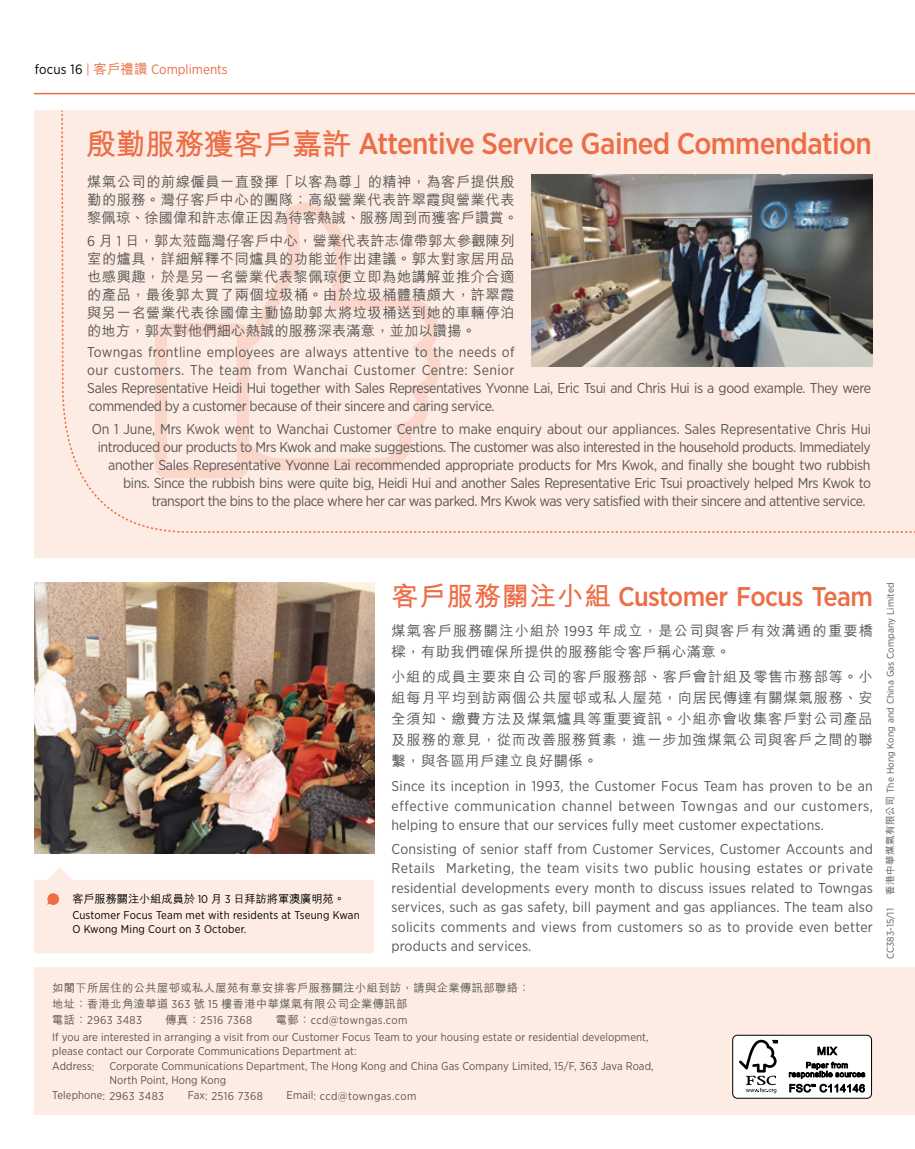
<style>
.page{position:relative;width:915px;height:1149px;background:#fff}
.page>*{position:absolute;margin:0;border:0;box-sizing:border-box;transform-origin:0 0}
.t1{font:500 30px "Gotham Narrow";letter-spacing:-.02em;color:#ed6d46}
.t2{font:500 27px "Gotham Narrow";letter-spacing:-.02em;color:#ed6d46}
.t3{font:14.25px/19.5px "Gotham Narrow";letter-spacing:-.025em;color:#595757;text-align:justify}
.t4{font:500 14.25px/18px "M Hei HK";letter-spacing:.035em;color:#595757;text-align:justify}
.t5{font:14.25px "Gotham Narrow";letter-spacing:-.005em;color:#595757}
.t6{font:500 14.25px/21px "M Hei HK";letter-spacing:.08em;color:#595757}
.t7{font:13.5px "Gotham Narrow";color:#ed6d46}
.t8{font:11.25px/17.2px "Gotham Narrow";letter-spacing:.005em;color:#595757}
.t9{font:500 11.25px/15.6px "M Hei HK";letter-spacing:.035em;color:#595757}
.t10{font:11.25px/13.5px "Gotham Narrow";letter-spacing:.015em;color:#000}
.t11{font:11.25px "Gotham Narrow";letter-spacing:.035em;color:#595757}
.t12{font:500 11.25px "M Hei HK";letter-spacing:-.01em;color:#000}
.t13{font:9.75px "Gotham Narrow";letter-spacing:.015em;color:#595757}
.s1{color:#000}
.s2{font-family:"M Hei HK";font-weight:500}
.s3{font-family:"M Hei HK";font-weight:700}
.s4{font-family:"Gotham Narrow";font-weight:400}
</style>
<div class="page">
<hr style="left:34px;top:93px;width:880px;height:1px;background:#ed6d46">
<div style="left:35px;top:110px;width:879px;height:447px;background:#fdece3"></div>
<div style="left:35px;top:967px;width:879px;height:147px;background:#fdece3"></div>
<img style="left:35px;top:582px;width:339px;height:271px">
<svg style="left:34px;top:867px;width:340px;height:85px;background:#fdeee6"></svg>
<div style="left:732px;top:1034px;width:139px;height:63px;background:#fff;border-radius:5px"></div>
<div style="left:732px;top:1034px;width:139px;height:64px;border:1px solid #000;border-radius:5px"></div>
<svg style="left:739px;top:1039px;width:38px;height:53px"></svg>
<svg style="left:817px;top:1046px;width:20px;height:9px"></svg>
<svg style="left:788px;top:1061px;width:76px;height:31px"></svg>
<svg style="left:61px;top:110px;width:853px;height:423px"></svg>
<p class="t7" style="left:35px;top:61px;width:194px"><span class="s1">focus 16</span> | <span class="s2">客戶禮讚</span> Compliments</p>
<h1 class="t1" style="left:86px;top:125px;width:787px"><span class="s3">殷勤服務獲客戶嘉許</span> Attentive Service Gained Commendation</h1>
<p class="t4" style="left:87px;top:172px;width:432px;text-align:left">煤氣公司的前線僱員一直發揮「以客為尊」的精神，為客戶提供殷勤的服務。灣仔客戶中心的團隊：高級營業代表許翠霞與營業代表黎佩琼、徐國偉和許志偉正因為待客熱誠、服務周到而獲客戶讚賞。</p>
<p class="t4" style="left:87px;top:230px;width:429px"><span class="s4">6</span> 月 <span class="s4">1</span> 日，郭太蒞臨灣仔客戶中心，營業代表許志偉帶郭太參觀陳列室的爐具，詳細解釋不同爐具的功能並作出建議。郭太對家居用品也感興趣，於是另一名營業代表黎佩琼便立即為她講解並推介合適的產品，最後郭太買了兩個垃圾桶。由於垃圾桶體積頗大，許翠霞與另一名營業代表徐國偉主動協助郭太將垃圾桶送到她的車輛停泊的地方，郭太對他們細心熱誠的服務深表滿意，並加以讚揚。</p>
<p class="t3" style="left:87px;top:343px;width:785px;line-height:18px;text-align:left">Towngas frontline employees are always attentive to the needs of<br>our customers. The team from Wanchai Customer Centre: Senior<br>Sales Representative Heidi Hui together with Sales Representatives Yvonne Lai, Eric Tsui and Chris Hui is a good example. They were commended by a customer because of their sincere and caring service.</p>
<p class="t5" style="left:92px;top:419px;width:780px">On 1 June, Mrs Kwok went to Wanchai Customer Centre to make enquiry about our appliances. Sales Representative Chris Hui</p>
<p class="t3" style="left:98px;top:436px;width:774px">introduced our products to Mrs Kwok and make suggestions. The customer was also interested in the household products. Immediately</p>
<p class="t3" style="left:108px;top:454px;width:763px">another Sales Representative Yvonne Lai recommended appropriate products for Mrs Kwok, and finally she bought two rubbish</p>
<p class="t3" style="left:123px;top:472px;width:749px">bins. Since the rubbish bins were quite big, Heidi Hui and another Sales Representative Eric Tsui proactively helped Mrs Kwok to</p>
<p class="t3" style="left:152px;top:490px;width:715px">transport the bins to the place where her car was parked. Mrs Kwok was very satisfied with their sincere and attentive service.</p>
<p class="t12" style="left:72px;top:890px;width:274px">客戶服務關注小組成員於 <span class="s4">10</span> 月 <span class="s4">3</span> 日拜訪將軍澳廣明苑。</p>
<p class="t10" style="left:72px;top:907px;width:289px">Customer Focus Team met with residents at Tseung Kwan<br>O Kwong Ming Court on 3 October.</p>
<h2 class="t2" style="left:391px;top:578px;width:483px"><span class="s3">客戶服務關注小組</span> Customer Focus Team</h2>
<p class="t6" style="left:391px;top:619px;width:483px">煤氣客戶服務關注小組於 <span class="s4">1993</span> 年成立，是公司與客戶有效溝通的重要橋樑，有助我們確保所提供的服務能令客戶稱心滿意。</p>
<p class="t4" style="left:391px;top:665px;width:482px;line-height:21px">小組的成員主要來自公司的客戶服務部、客戶會計組及零售市務部等。小組每月平均到訪兩個公共屋邨或私人屋苑，向居民傳達有關煤氣服務、安全須知、繳費方法及煤氣爐具等重要資訊。小組亦會收集客戶對公司產品及服務的意見，從而改善服務質素，進一步加強煤氣公司與客戶之間的聯繫，與各區用戶建立良好關係。</p>
<p class="t3" style="left:391px;top:775px;width:483px">Since its inception in 1993, the Customer Focus Team has proven to be an effective communication channel between Towngas and our customers, helping to ensure that our services fully meet customer expectations.</p>
<p class="t3" style="left:391px;top:838px;width:483px">Consisting of senior staff from Customer Services, Customer Accounts and Retails Marketing, the team visits two public housing estates or private residential developments every month to discuss issues related to Towngas services, such as gas safety, bill payment and gas appliances. The team also solicits comments and views from customers so as to provide even better products and services.</p>
<p class="t9" style="left:52px;top:979px;width:478px">如閣下所居住的公共屋邨或私人屋苑有意安排客戶服務關注小組到訪，請與企業傳訊部聯絡：地址：香港北角渣華道 <span class="s4">363</span> 號 <span class="s4">15</span> 樓香港中華煤氣有限公司企業傳訊部</p>
<p class="t11" style="left:52px;top:1012px;width:91px"><span class="s2">電話：</span>2963 3483</p>
<p class="t11" style="left:165px;top:1012px;width:88px"><span class="s2">傳真：</span>2516 7368</p>
<p class="t8" style="left:52px;top:1010px;width:597px;text-indent:223px"><span class="s2">電郵：</span>ccd@towngas.com<br>If you are interested in arranging a visit from our Customer Focus Team to your housing estate or residential development,</p>
<p class="t8" style="left:52px;top:1042px;width:306px;line-height:15.6px">please contact our Corporate Communications Department at:<br>Address:</p>
<p class="t8" style="left:109px;top:1058px;width:545px;line-height:13.5px">Corporate Communications Department, The Hong Kong and China Gas Company Limited, 15/F, 363 Java Road,<br>North Point, Hong Kong</p>
<p class="t8" style="left:52px;top:1086px;width:113px">Telephone: 2963 3483</p>
<p class="t11" style="left:188px;top:1088px;width:77px">Fax: 2516 7368</p>
<p class="t8" style="left:286px;top:1086px;width:131px">Email: ccd@towngas.com</p>
<p class="t13" style="left:884px;top:894px;width:313px;rotate:-90deg"><span class="s2">香港中華煤氣有限公司</span> The Hong Kong and China Gas Company Limited</p>
<p class="t13" style="left:884px;top:958px;width:52px;rotate:-90deg">CC383-15/11</p>
</div>
